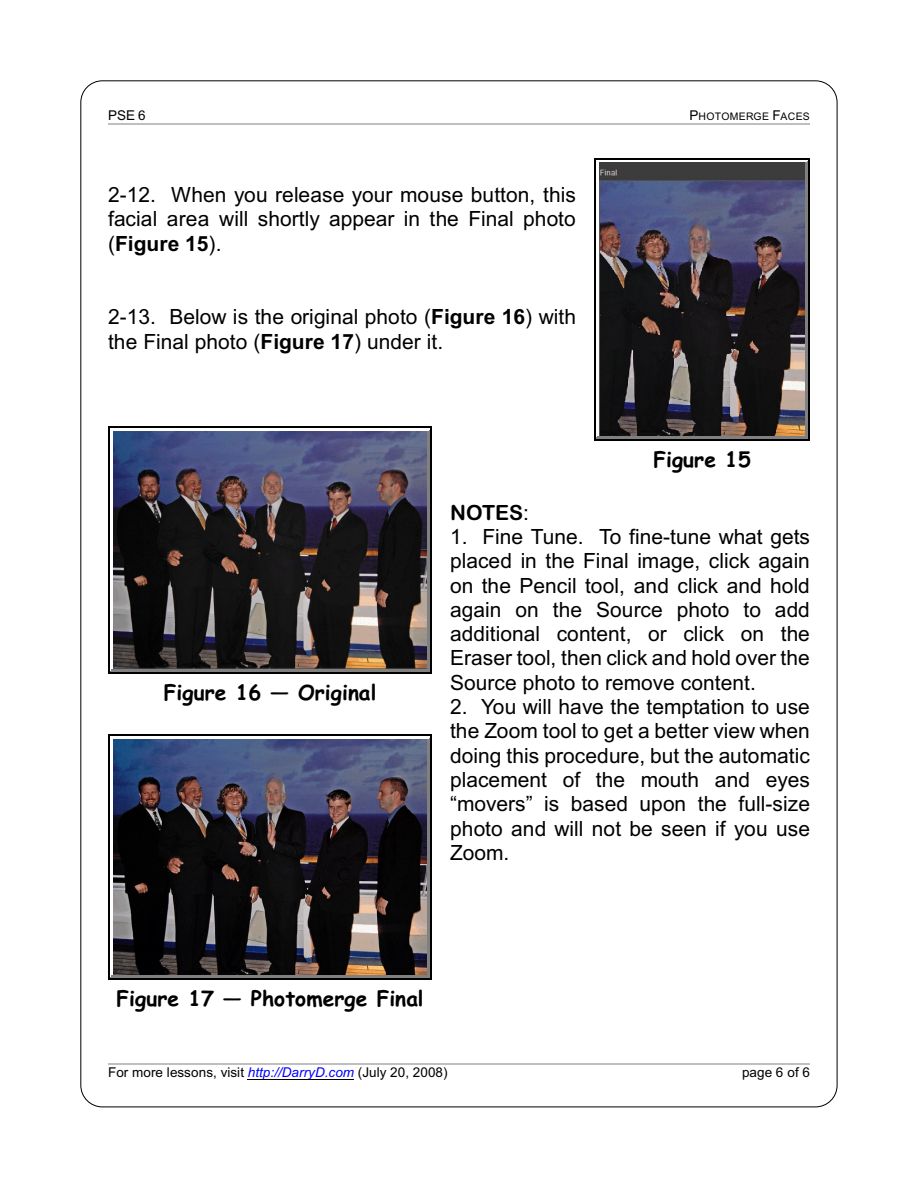
<style>
.page{position:relative;width:918px;height:1188px;background:#fff}
.page>*{position:absolute;margin:0;border:0;box-sizing:border-box;transform-origin:0 0}
.t1{font:21px/24.3px "Arial";letter-spacing:.005em;color:#000;text-align:justify}
.t2{font:700 21px "Comic Sans MS";letter-spacing:.005em;color:#000}
.t3{font:21px "Arial Rounded MT Bold";letter-spacing:.005em;color:#000}
.t4{font:13.5px "Arial";letter-spacing:.005em;color:#000}
.t5{font:10.5px "Arial";letter-spacing:.025em;color:#000}
.s1{font-size:13.5px}
.s2{font-weight:700}
.s3{font-family:"Arial"}
.s4{font-style:italic;color:#00f}
</style>
<div class="page">
<hr style="left:108px;top:123px;width:702px;height:1px;background:#bfbfbf">
<hr style="left:248px;top:1079px;width:106px;height:1px;background:#000">
<hr style="left:108px;top:1063px;width:702px;height:1px;background:#bfbfbf">
<img style="left:599px;top:162px;width:207px;height:274px">
<hr style="left:806px;top:161px;width:1px;height:276px;background:#808080">
<hr style="left:597px;top:161px;width:210px;height:1px;background:#fff">
<hr style="left:597px;top:436px;width:210px;height:2px;background:#808080">
<hr style="left:807px;top:159px;width:1px;height:280px;background:#808080">
<hr style="left:595px;top:159px;width:213px;height:2px;background:#fff">
<hr style="left:595px;top:438px;width:213px;height:1px;background:#808080">
<hr style="left:594px;top:158px;width:1px;height:282px;background:#000">
<hr style="left:808px;top:158px;width:2px;height:282px;background:#000">
<hr style="left:594px;top:158px;width:216px;height:1px;background:#000">
<hr style="left:594px;top:439px;width:216px;height:1px;background:#000">
<img style="left:112px;top:431px;width:316px;height:239px">
<hr style="left:428px;top:430px;width:1px;height:241px;background:#808080">
<hr style="left:111px;top:430px;width:318px;height:1px;background:#fff">
<hr style="left:111px;top:670px;width:318px;height:1px;background:#808080">
<hr style="left:429px;top:428px;width:1px;height:244px;background:#808080">
<hr style="left:109px;top:428px;width:321px;height:2px;background:#fff">
<hr style="left:109px;top:671px;width:321px;height:1px;background:#808080">
<hr style="left:108px;top:427px;width:1px;height:247px;background:#000">
<hr style="left:430px;top:427px;width:2px;height:247px;background:#000">
<hr style="left:108px;top:427px;width:324px;height:1px;background:#000">
<hr style="left:108px;top:672px;width:324px;height:2px;background:#000">
<img style="left:112px;top:739px;width:316px;height:237px">
<hr style="left:428px;top:738px;width:1px;height:239px;background:#808080">
<hr style="left:111px;top:738px;width:318px;height:1px;background:#fff">
<hr style="left:111px;top:976px;width:318px;height:1px;background:#808080">
<hr style="left:429px;top:736px;width:1px;height:242px;background:#808080">
<hr style="left:109px;top:736px;width:321px;height:2px;background:#fff">
<hr style="left:109px;top:977px;width:321px;height:1px;background:#808080">
<hr style="left:108px;top:735px;width:1px;height:245px;background:#000">
<hr style="left:430px;top:735px;width:2px;height:245px;background:#000">
<hr style="left:108px;top:735px;width:324px;height:1px;background:#000">
<hr style="left:108px;top:978px;width:324px;height:2px;background:#000">
<p class="t4" style="left:108px;top:111px;width:39px">PSE 6</p>
<p class="t5" style="left:690px;top:113px;width:122px"><span class="s1">P</span>HOTOMERGE <span class="s1">F</span>ACES</p>
<p class="t1" style="left:108px;top:184px;width:470px">2-12. When you release your mouse button, this facial area will shortly appear in the Final photo (<span class="s2">Figure 15</span>).</p>
<p class="t1" style="left:108px;top:306px;width:470px;line-height:24.9px">2-13. Below is the original photo (<span class="s2">Figure 16</span>) with the Final photo (<span class="s2">Figure 17</span>) under it.</p>
<p class="t2" style="left:653px;top:450px;width:99px">Figure 15</p>
<p class="t2" style="left:164px;top:684px;width:214px">Figure 16 — Original</p>
<p class="t3" style="left:450px;top:504px;width:81px">NOTES<span class="s3">:</span></p>
<p class="t1" style="left:450px;top:526px;width:361px">1. Fine Tune. To fine-tune what gets placed in the Final image, click again on the Pencil tool, and click and hold again on the Source photo to add additional content, or click on the Eraser tool, then click and hold over the Source photo to remove content.</p>
<p class="t1" style="left:450px;top:696px;width:362px">2. You will have the temptation to use the Zoom tool to get a better view when doing this procedure, but the automatic placement of the mouth and eyes “movers” is based upon the full-size photo and will not be seen if you use Zoom.</p>
<p class="t2" style="left:116px;top:989px;width:309px">Figure 17 — Photomerge Final</p>
<p class="t4" style="left:108px;top:1067px;width:341px">For more lessons, visit <span class="s4">http://DarryD.com</span> (July 20, 2008)</p>
<p class="t4" style="left:742px;top:1067px;width:69px">page 6 of 6</p>
</div>
